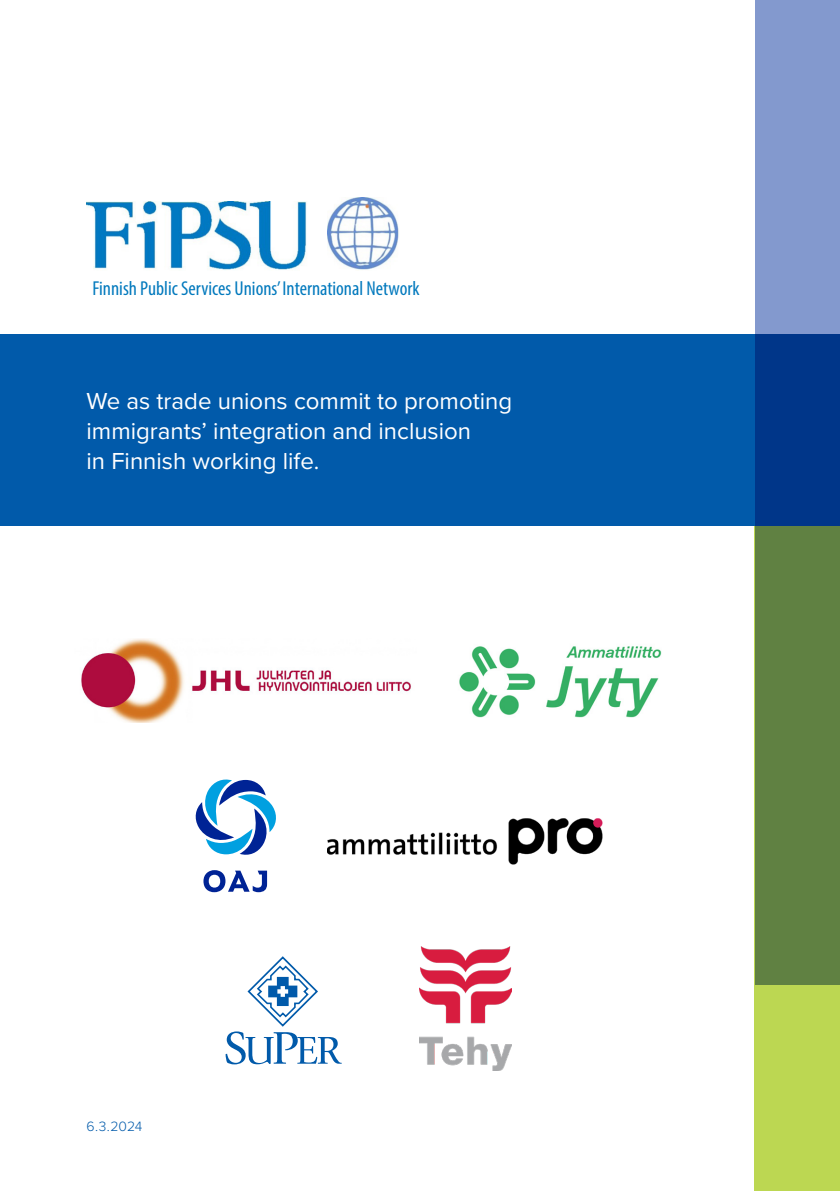
<style>
.page{position:relative;width:840px;height:1191px;background:#fff}
.page>*{position:absolute;margin:0;border:0;box-sizing:border-box;transform-origin:0 0}
.Ingressi_sin{font:24px/30px "Proxima Nova";color:#fff}
.Lähteet_luettelo_kop{font:20.2px "Myriad Variable Concept";color:#0279bd}
.takakannen_otsikko{font:300 14px "Proxima Nova";color:#015aaa}
</style>
<div class="page">
<div style="left:0;top:334px;width:839px;height:192px;background:#015aaa"></div>
<div style="left:754px;top:526px;width:85px;height:665px;background:#bcd752"></div>
<svg style="left:755px;top:0;width:84px;height:985px;background:#597a7f"></svg>
<img style="left:86px;top:202px;width:221px;height:68px">
<img style="left:327px;top:198px;width:72px;height:72px">
<img style="left:81px;top:638px;width:330px;height:84px">
<img style="left:459px;top:646px;width:202px;height:72px">
<svg style="left:203px;top:870px;width:64px;height:22px"></svg>
<svg style="left:195px;top:779px;width:81px;height:76px"></svg>
<svg style="left:225px;top:956px;width:116px;height:108px"></svg>
<img style="left:327px;top:818px;width:276px;height:47px">
<img style="left:420px;top:946px;width:91px;height:124px">
<p class="Lähteet_luettelo_kop" style="left:92px;top:276px;width:328px">Finnish Public Services Unions’ International Network</p>
<p class="Ingressi_sin" style="left:86px;top:385px;width:427px">We as trade unions commit to promoting immigrants’ integration and inclusion</p>
<p class="Ingressi_sin" style="left:86px;top:445px;width:234px">in Finnish working life.</p>
<p class="takakannen_otsikko" style="left:86px;top:1115px;width:57px">6.3.2024</p>
</div>
